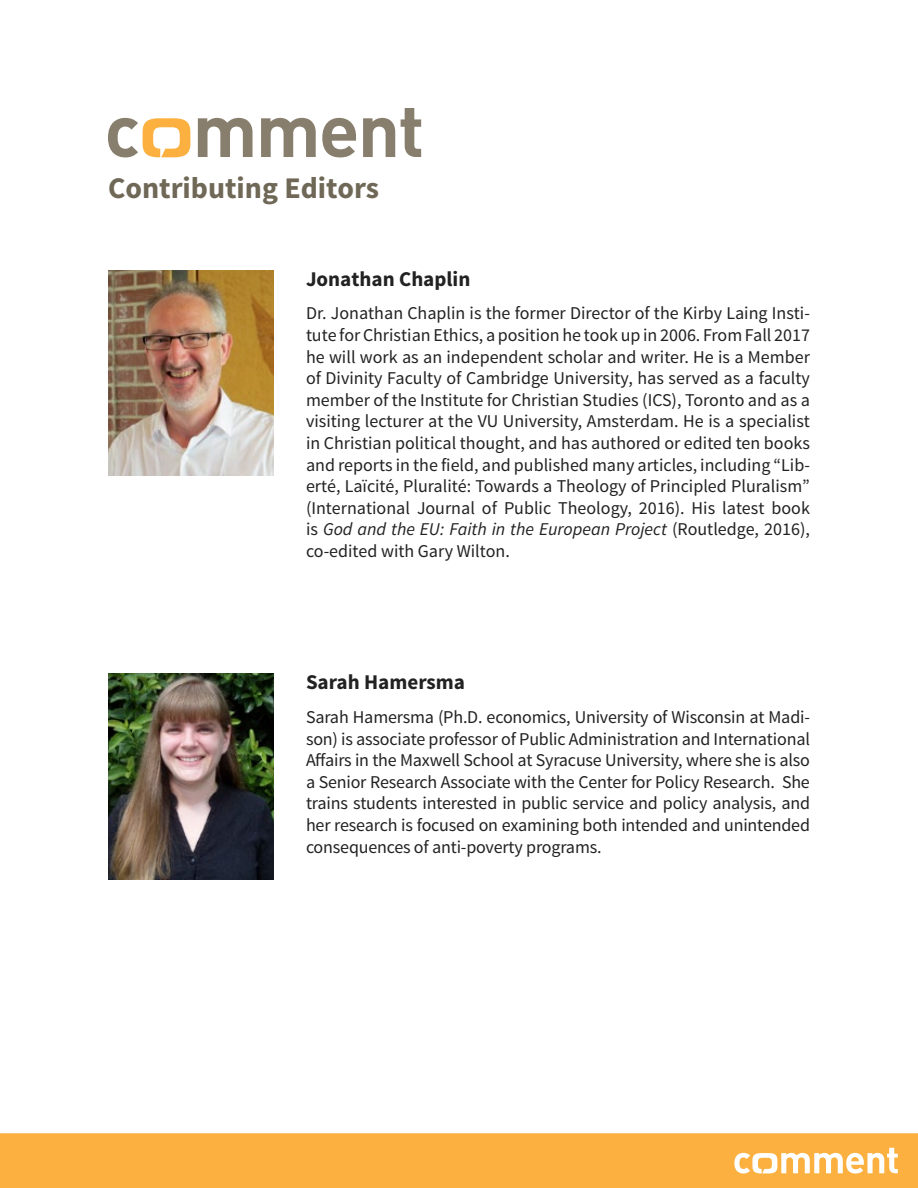
<style>
.page{position:relative;width:918px;height:1188px;background:#fff}
.page>*{position:absolute;margin:0;border:0;box-sizing:border-box;transform-origin:0 0}
.t1{font:700 30px "Source Sans Pro";color:#6f6857}
.t2{font:700 21px "Source Sans Pro";color:#222}
.t3{font:18px/21.6px "Source Sans Pro";letter-spacing:-.01em;color:#222;text-align:justify}
.s1{font-style:italic}
</style>
<div class="page">
<div style="left:0;top:1133px;width:918px;height:55px;background:#fbb040"></div>
<svg style="left:734px;top:1148px;width:164px;height:26px"></svg>
<img style="left:108px;top:270px;width:166px;height:206px">
<img style="left:108px;top:674px;width:166px;height:205px">
<svg style="left:198px;top:118px;width:55px;height:39px"></svg>
<svg style="left:261px;top:118px;width:55px;height:39px"></svg>
<svg style="left:322px;top:118px;width:34px;height:39px"></svg>
<svg style="left:363px;top:118px;width:32px;height:39px"></svg>
<svg style="left:401px;top:108px;width:20px;height:49px"></svg>
<svg style="left:108px;top:118px;width:82px;height:39px"></svg>
<h1 class="t1" style="left:108px;top:169px;width:272px">Contributing Editors</h1>
<p class="t2" style="left:306px;top:265px;width:166px">Jonathan Chaplin</p>
<p class="t3" style="left:306px;top:303px;width:506px">Dr. Jonathan Chaplin is the former Director of the Kirby Laing Insti&shy;tute for Christian Ethics, a position he took up in 2006. From Fall 2017 he will work as an independent scholar and writer. He is a Member of Divinity Faculty of Cambridge University, has served as a faculty member of the Institute for Christian Studies (ICS), Toronto and as a visiting lecturer at the VU University, Amsterdam. He is a specialist in Christian political thought, and has authored or edited ten books and reports in the field, and published many articles, including “Lib&shy;erté, Laïcité, Pluralité: Towards a Theology of Principled Pluralism” (International Journal of Public Theology, 2016). His latest book is <span class="s1">God and the EU: Faith in the European Project</span> (Routledge, 2016), co-edited with Gary Wilton.</p>
<p class="t2" style="left:306px;top:669px;width:161px">Sarah Hamersma</p>
<p class="t3" style="left:306px;top:707px;width:506px">Sarah Hamersma (Ph.D. economics, University of Wisconsin at Madi&shy;son) is associate professor of Public Administration and International Affairs in the Maxwell School at Syracuse University, where she is also a Senior Research Associate with the Center for Policy Research. She trains students interested in public service and policy analysis, and her research is focused on examining both intended and unintended consequences of anti-poverty programs.</p>
</div>
